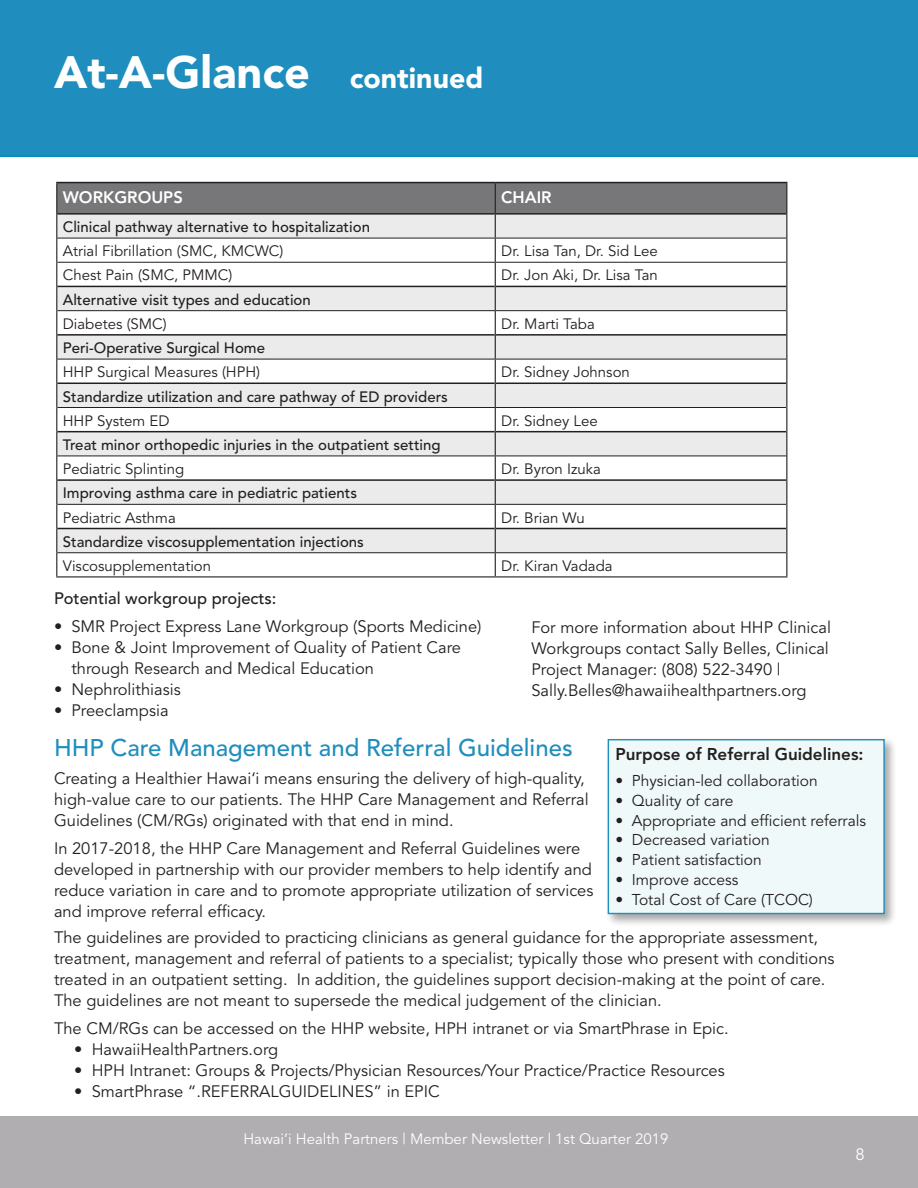
<style>
.page{position:relative;width:918px;height:1188px;background:#fff}
.page>*{position:absolute;margin:0;border:0;box-sizing:border-box;transform-origin:0 0}
.P1{font:900 45px "Avenir";color:#fff}
.P1-2{font:500 24px "Avenir";color:#1f8ebe}
.P1-3{font:800 16.95px "Avenir";color:#231f20}
.P1-4{font:16.5px/21px "Avenir";color:#231f20}
.P1-5{font:500 16.5px "Avenir";color:#231f20}
.P1-6{font:800 16.5px "Avenir";color:#fff}
.t1{font:16.5px "Avenir";color:#fff}
.P1-7{font:15.6px "Avenir";color:#231f20}
.P1-8{font:500 15px "Avenir";color:#231f20}
.P1-9{font:15px "Avenir";color:#231f20}
.t2{font:15px "Avenir";color:#fff}
.s1{font-size:28.5px}
</style>
<div class="page">
<div style="left:0;top:1117px;width:918px;height:71px;background:#b0aeb0"></div>
<div style="left:0;top:0;width:918px;height:157px;background:#1f8ebe"></div>
<hr style="left:56px;top:576px;width:439px;height:1px;background:#231f20">
<svg style="left:56px;top:183px;width:731px;height:393px"></svg>
<hr style="left:495px;top:576px;width:292px;height:1px;background:#231f20">
<hr style="left:57px;top:238px;width:438px;height:1px;background:#231f20">
<hr style="left:495px;top:238px;width:291px;height:1px;background:#231f20">
<hr style="left:57px;top:262px;width:438px;height:1px;background:#231f20">
<hr style="left:495px;top:262px;width:291px;height:1px;background:#231f20">
<hr style="left:57px;top:310px;width:438px;height:1px;background:#231f20">
<hr style="left:495px;top:310px;width:291px;height:1px;background:#231f20">
<hr style="left:57px;top:359px;width:438px;height:1px;background:#231f20">
<hr style="left:495px;top:359px;width:291px;height:1px;background:#231f20">
<hr style="left:57px;top:407px;width:438px;height:1px;background:#231f20">
<hr style="left:495px;top:407px;width:291px;height:1px;background:#231f20">
<hr style="left:57px;top:456px;width:438px;height:1px;background:#231f20">
<hr style="left:495px;top:456px;width:291px;height:1px;background:#231f20">
<hr style="left:57px;top:504px;width:438px;height:1px;background:#231f20">
<hr style="left:495px;top:504px;width:291px;height:1px;background:#231f20">
<hr style="left:57px;top:552px;width:438px;height:1px;background:#231f20">
<hr style="left:495px;top:552px;width:291px;height:1px;background:#231f20">
<hr style="left:56px;top:182px;width:439px;height:1px;background:#231f20">
<hr style="left:495px;top:182px;width:292px;height:1px;background:#231f20">
<div style="left:605px;top:736px;width:292px;height:191px;background:#231f20;opacity:.4"></div>
<div style="left:608px;top:740px;width:276px;height:174px;background:#f0f9f9"></div>
<div style="left:608px;top:739px;width:277px;height:175px;border:1px solid #1f8ebe"></div>
<p class="P1" style="left:54px;top:45px;width:431px">At-A-Glance <span class="s1">continued</span></p>
<p class="P1-6" style="left:63px;top:187px;width:122px">WORKGROUPS</p>
<p class="P1-6" style="left:501px;top:187px;width:52px">CHAIR</p>
<p class="P1-8" style="left:63px;top:218px;width:309px">Clinical pathway alternative to hospitalization</p>
<p class="P1-9" style="left:63px;top:242px;width:222px">Atrial Fibrillation (SMC, KMCWC)</p>
<p class="P1-9" style="left:501px;top:242px;width:158px">Dr. Lisa Tan, Dr. Sid Lee</p>
<p class="P1-9" style="left:63px;top:267px;width:171px">Chest Pain (SMC, PMMC)</p>
<p class="P1-9" style="left:501px;top:267px;width:158px">Dr. Jon Aki, Dr. Lisa Tan</p>
<p class="P1-8" style="left:63px;top:291px;width:250px">Alternative visit types and education</p>
<p class="P1-9" style="left:63px;top:315px;width:105px">Diabetes (SMC)</p>
<p class="P1-9" style="left:501px;top:315px;width:95px">Dr. Marti Taba</p>
<p class="P1-8" style="left:63px;top:339px;width:204px">Peri-Operative Surgical Home</p>
<p class="P1-9" style="left:63px;top:363px;width:199px">HHP Surgical Measures (HPH)</p>
<p class="P1-9" style="left:501px;top:363px;width:130px">Dr. Sidney Johnson</p>
<p class="P1-8" style="left:63px;top:388px;width:387px">Standardize utilization and care pathway of ED providers</p>
<p class="P1-9" style="left:63px;top:412px;width:108px">HHP System ED</p>
<p class="P1-9" style="left:501px;top:412px;width:98px">Dr. Sidney Lee</p>
<p class="P1-8" style="left:63px;top:436px;width:379px">Treat minor orthopedic injuries in the outpatient setting</p>
<p class="P1-9" style="left:63px;top:460px;width:123px">Pediatric Splinting</p>
<p class="P1-9" style="left:501px;top:460px;width:101px">Dr. Byron Izuka</p>
<p class="P1-8" style="left:63px;top:484px;width:296px">Improving asthma care in pediatric patients</p>
<p class="P1-9" style="left:63px;top:509px;width:115px">Pediatric Asthma</p>
<p class="P1-9" style="left:501px;top:509px;width:85px">Dr. Brian Wu</p>
<p class="P1-8" style="left:63px;top:533px;width:303px">Standardize viscosupplementation injections</p>
<p class="P1-9" style="left:63px;top:557px;width:150px">Viscosupplementation</p>
<p class="P1-9" style="left:501px;top:557px;width:113px">Dr. Kiran Vadada</p>
<p class="P1-5" style="left:54px;top:589px;width:224px">Potential workgroup projects:</p>
<p class="P1-4" style="left:54px;top:616px;width:429px">• SMR Project Express Lane Workgroup (Sports Medicine)</p>
<p class="P1-4" style="left:71px;top:637px;width:391px;text-indent:-17px">• Bone &amp; Joint Improvement of Quality of Patient Care through Research and Medical Education</p>
<p class="P1-4" style="left:54px;top:679px;width:128px">• Nephrolithiasis</p>
<p class="P1-4" style="left:54px;top:700px;width:116px">• Preeclampsia</p>
<p class="P1-4" style="left:531px;top:617px;width:301px">For more information about HHP Clinical Workgroups contact Sally Belles, Clinical Project Manager: (808) 522-3490 | Sally.Belles@hawaiihealthpartners.org</p>
<p class="P1-2" style="left:54px;top:734px;width:520px">HHP Care Management and Referral Guidelines</p>
<p class="P1-4" style="left:54px;top:768px;width:536px">Creating a Healthier Hawai‘i means ensuring the delivery of high-quality, high-value care to our patients. The HHP Care Management and Referral<br>Guidelines (CM/RGs) originated with that end in mind.</p>
<p class="P1-4" style="left:54px;top:838px;width:541px">In 2017-2018, the HHP Care Management and Referral Guidelines were developed in partnership with our provider members to help identify and reduce variation in care and to promote appropriate utilization of services and improve referral efficacy.</p>
<p class="P1-3" style="left:615px;top:744px;width:250px">Purpose of Referral Guidelines:</p>
<p class="P1-7" style="left:615px;top:772px;width:204px">• Physician-led collaboration</p>
<p class="P1-7" style="left:615px;top:791px;width:119px">• Quality of care</p>
<p class="P1-7" style="left:615px;top:811px;width:252px">• Appropriate and efficient referrals</p>
<p class="P1-7" style="left:615px;top:831px;width:156px">• Decreased variation</p>
<p class="P1-7" style="left:615px;top:851px;width:148px">• Patient satisfaction</p>
<p class="P1-7" style="left:615px;top:871px;width:124px">• Improve access</p>
<p class="P1-7" style="left:615px;top:890px;width:199px">• Total Cost of Care (TCOC)</p>
<p class="P1-4" style="left:54px;top:928px;width:782px">The guidelines are provided to practicing clinicians as general guidance for the appropriate assessment, treatment, management and referral of patients to a specialist; typically those who present with conditions treated in an outpatient setting. In addition, the guidelines support decision-making at the point of care.<br>The guidelines are not meant to supersede the medical judgement of the clinician.</p>
<p class="P1-4" style="left:54px;top:1018px;width:676px">The CM/RGs can be accessed on the HHP website, HPH intranet or via SmartPhrase in Epic.</p>
<p class="P1-4" style="left:74px;top:1039px;width:206px">• HawaiiHealthPartners.org</p>
<p class="P1-4" style="left:74px;top:1060px;width:652px">• HPH Intranet: Groups &amp; Projects/Physician Resources/Your Practice/Practice Resources</p>
<p class="P1-4" style="left:74px;top:1081px;width:367px">• SmartPhrase “.REFERRALGUIDELINES” in EPIC</p>
<p class="t2" style="left:243px;top:1130px;width:427px">Hawai’i Health Partners | Member Newsletter | 1st Quarter 2019</p>
<p class="t1" style="left:855px;top:1145px;width:11px">8</p>
</div>
